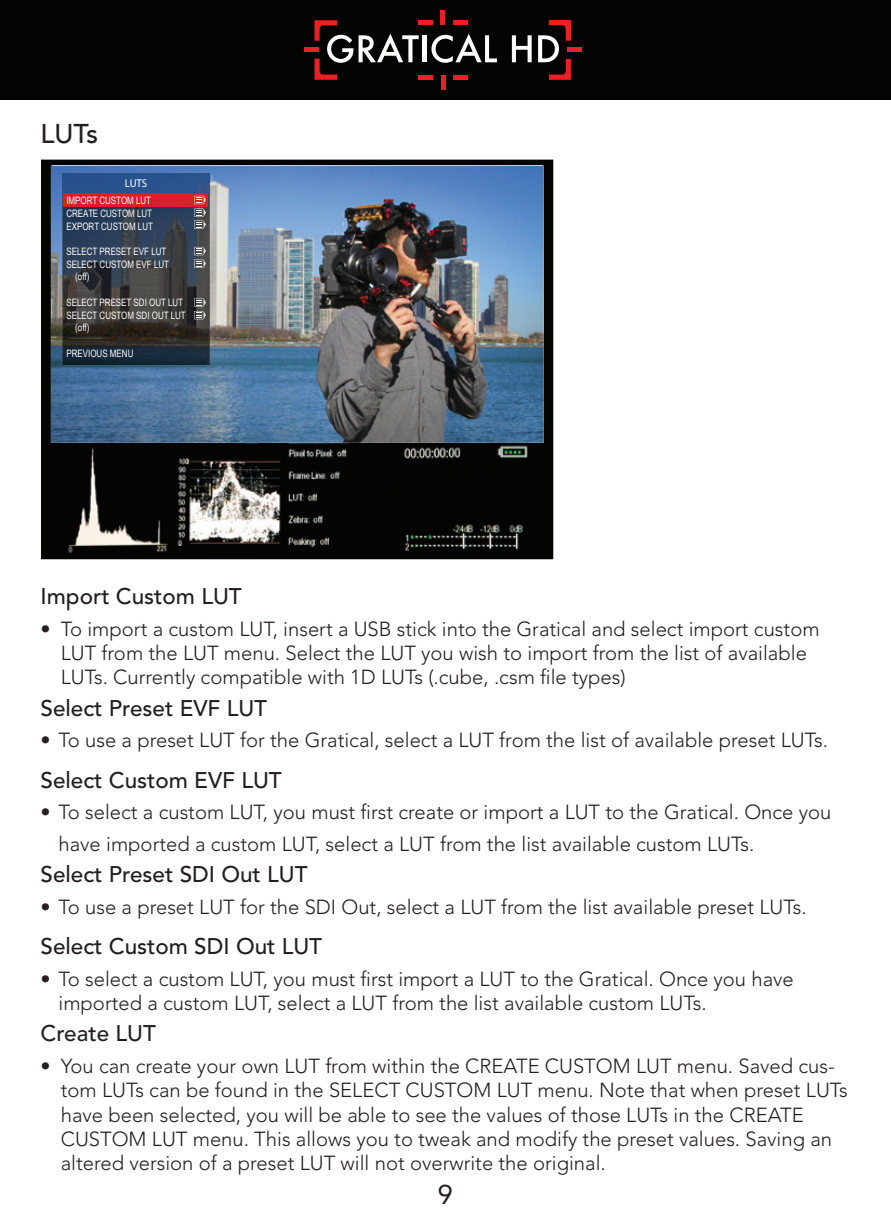
<style>
.page{position:relative;width:891px;height:1215px;background:#fff}
.page>*{position:absolute;margin:0;border:0;box-sizing:border-box;transform-origin:0 0}
.t1{font:500 27px "Avenir LT Std";color:#231f20}
.t2{font:27px "Avenir LT Std";color:#231f20}
.t3{font:500 22.5px "Avenir LT Std";color:#231f20}
.t4{font:300 20.25px/24.3px "Avenir LT Std";color:#231f20}
.t5{font:11.25px "Myriad Pro";color:#fff;scale:.95 1}
.t6{font:10.12px/12.8px "Arial Narrow";color:#fff;scale:.95 1}
</style>
<div class="page">
<div style="left:0;top:0;width:891px;height:100px;background:#040503"></div>
<svg style="left:359px;top:34px;width:60px;height:28px"></svg>
<hr style="left:422px;top:35px;width:4px;height:27px;background:#fff">
<svg style="left:432px;top:34px;width:65px;height:29px"></svg>
<svg style="left:512px;top:35px;width:20px;height:27px"></svg>
<svg style="left:538px;top:20px;width:34px;height:60px"></svg>
<svg style="left:313px;top:20px;width:40px;height:60px"></svg>
<hr style="left:304px;top:47px;width:14px;height:4px;background:#ed1f25">
<hr style="left:568px;top:47px;width:14px;height:4px;background:#ed1f25">
<hr style="left:441px;top:10px;width:4px;height:15px;background:#ed1f25">
<div style="left:453px;top:20px;width:14px;height:5px;background:#ed1f25"></div>
<div style="left:419px;top:20px;width:14px;height:5px;background:#ed1f25"></div>
<hr style="left:441px;top:75px;width:4px;height:14px;background:#ed1f25">
<div style="left:453px;top:75px;width:15px;height:5px;background:#ed1f25"></div>
<div style="left:419px;top:75px;width:14px;height:5px;background:#ed1f25"></div>
<img style="left:41px;top:160px;width:512px;height:399px">
<img style="left:51px;top:166px;width:493px;height:277px">
<img style="left:62px;top:174px;width:148px;height:191px">
<div style="left:64px;top:194px;width:144px;height:13px;background:#da1f2a"></div>
<svg style="left:194px;top:196px;width:12px;height:33px"></svg>
<svg style="left:194px;top:247px;width:12px;height:21px"></svg>
<svg style="left:194px;top:298px;width:12px;height:21px"></svg>
<h1 class="t1" style="left:40px;top:118px;width:59px">LUTs</h1>
<p class="t5" style="left:125px;top:177px;width:25px">LUTS</p>
<p class="t6" style="left:66px;top:194px;width:93px">IMPORT CUSTOM LUT<br>CREATE CUSTOM LUT<br>EXPORT CUSTOM LUT</p>
<p class="t6" style="left:66px;top:245px;width:107px">SELECT PRESET EVF LUT</p>
<p class="t6" style="left:66px;top:257px;width:110px">SELECT CUSTOM EVF LUT</p>
<p class="t6" style="left:75px;top:270px;width:16px">(off)</p>
<p class="t6" style="left:66px;top:295px;width:124px">SELECT PRESET SDI OUT LUT</p>
<p class="t6" style="left:66px;top:308px;width:127px">SELECT CUSTOM SDI OUT LUT</p>
<p class="t6" style="left:75px;top:321px;width:16px">(off)</p>
<p class="t6" style="left:66px;top:346px;width:72px">PREVIOUS MENU</p>
<p class="t3" style="left:40px;top:583px;width:203px">Import Custom LUT</p>
<p class="t4" style="left:61px;top:617px;width:760px;text-indent:-20px">• To import a custom LUT, insert a USB stick into the Gratical and select import custom<br>LUT from the LUT menu. Select the LUT you wish to import from the list of available<br>LUTs. Currently compatible with 1D LUTs (.cube, .csm file types)</p>
<p class="t3" style="left:40px;top:695px;width:228px">Select Preset EVF LUT</p>
<p class="t4" style="left:40px;top:728px;width:789px">• To use a preset LUT for the Gratical, select a LUT from the list of available preset LUTs.</p>
<p class="t3" style="left:40px;top:767px;width:243px">Select Custom EVF LUT</p>
<p class="t4" style="left:59px;top:797px;width:774px;line-height:31.5px;text-indent:-18px">• To select a custom LUT, you must first create or import a LUT to the Gratical. Once you have imported a custom LUT, select a LUT from the list available custom LUTs.</p>
<p class="t3" style="left:40px;top:861px;width:269px">Select Preset SDI Out LUT</p>
<p class="t4" style="left:40px;top:895px;width:768px">• To use a preset LUT for the SDI Out, select a LUT from the list available preset LUTs.</p>
<p class="t3" style="left:40px;top:933px;width:283px">Select Custom SDI Out LUT</p>
<p class="t4" style="left:59px;top:967px;width:737px;text-indent:-18px">• To select a custom LUT, you must first import a LUT to the Gratical. Once you have imported a custom LUT, select a LUT from the list available custom LUTs.</p>
<p class="t3" style="left:40px;top:1021px;width:117px">Create LUT</p>
<p class="t4" style="left:61px;top:1054px;width:789px;text-indent:-20px">• You can create your own LUT from within the CREATE CUSTOM LUT menu. Saved cus&shy;tom LUTs can be found in the SELECT CUSTOM LUT menu. Note that when preset LUTs have been selected, you will be able to see the values of those LUTs in the CREATE CUSTOM LUT menu. This allows you to tweak and modify the preset values. Saving an altered version of a preset LUT will not overwrite the original.</p>
<h1 class="t2" style="left:438px;top:1179px;width:17px">9</h1>
</div>
